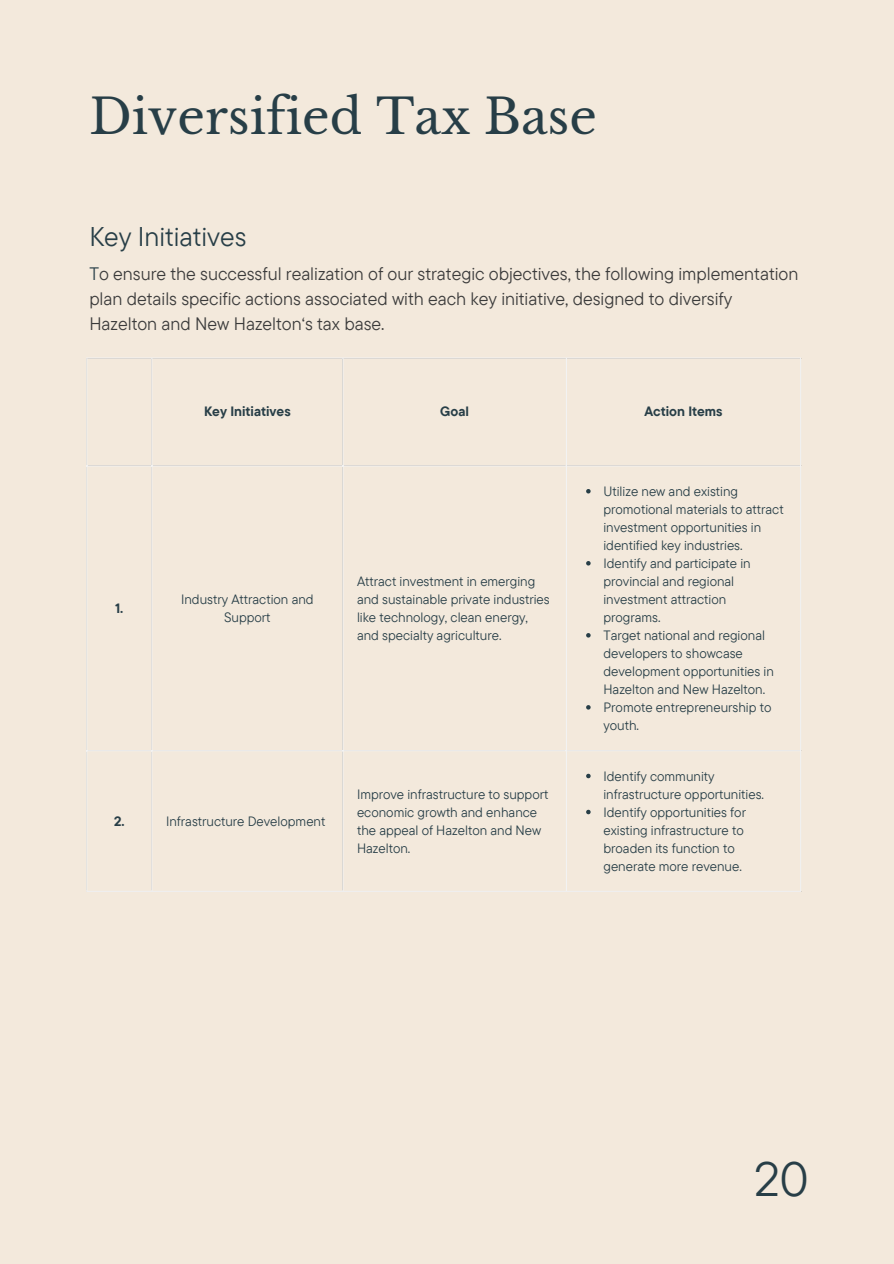
<style>
.page{position:relative;width:894px;height:1264px;background:#fff}
.page>*{position:absolute;margin:0;border:0;box-sizing:border-box;transform-origin:0 0}
.t1{font:48px "Libre Baskerville";color:#273e47}
.t2{font:48px "TT Commons Pro";color:#273e47}
.t3{font:27px "TT Commons Pro";color:#273e47}
.t4{font:18px/24.8px "TT Commons Pro";color:#3b3b3b}
.t5{font:13.5px/18px "TT Commons Pro";color:#273e47}
.t6{font:700 13.5px "TT Commons Pro";color:#273e47}
.s1{color:#273e47}
</style>
<div class="page">
<div style="left:0;top:0;width:893px;height:1263px;background:#f3e9dc"></div>
<svg style="left:586px;top:489px;width:4px;height:4px"></svg>
<svg style="left:586px;top:561px;width:4px;height:4px"></svg>
<svg style="left:586px;top:633px;width:4px;height:4px"></svg>
<svg style="left:586px;top:705px;width:4px;height:4px"></svg>
<svg style="left:586px;top:773px;width:4px;height:5px"></svg>
<svg style="left:586px;top:809px;width:4px;height:5px"></svg>
<hr style="left:86px;top:358px;width:1px;height:532px;background:#f2f2f2">
<hr style="left:151px;top:358px;width:1px;height:532px;background:#f2f2f2">
<hr style="left:342px;top:358px;width:1px;height:532px;background:#f2f2f2">
<hr style="left:565px;top:358px;width:2px;height:532px;background:#f2f2f2">
<hr style="left:799px;top:358px;width:1px;height:532px;background:#f2f2f2">
<hr style="left:86px;top:357px;width:714px;height:1px;background:#f2f2f2">
<hr style="left:86px;top:465px;width:714px;height:1px;background:#f2f2f2">
<hr style="left:86px;top:750px;width:714px;height:1px;background:#f2f2f2">
<hr style="left:86px;top:890px;width:714px;height:2px;background:#f2f2f2">
<p class="t1" style="left:89px;top:88px;width:509px">Diversified Tax Base</p>
<h1 class="t3" style="left:89px;top:219px;width:158px">Key Initiatives</h1>
<h2 class="t4" style="left:89px;top:261px;width:710px"><span class="s1">T</span>o ensure the successful realization of our strategic objectives, the following implementation plan details specific actions associated with each key initiative, designed to diversify<br>Hazelton and New Hazelton‘s tax base.</h2>
<p class="t6" style="left:204px;top:402px;width:88px">Key Initiatives</p>
<p class="t6" style="left:440px;top:402px;width:30px">Goal</p>
<p class="t6" style="left:644px;top:402px;width:80px">Action Items</p>
<p class="t6" style="left:115px;top:599px;width:10px">1.</p>
<p class="t5" style="left:181px;top:589px;width:134px;text-align:center">Industry Attraction and<br>Support</p>
<p class="t5" style="left:357px;top:571px;width:194px">Attract investment in emerging and sustainable private industries like technology, clean energy, and specialty agriculture.</p>
<p class="t6" style="left:114px;top:812px;width:12px">2.</p>
<p class="t5" style="left:166px;top:811px;width:161px">Infrastructure Development</p>
<p class="t5" style="left:357px;top:784px;width:193px">Improve infrastructure to support economic growth and enhance the appeal of Hazelton and New<br>Hazelton.</p>
<p class="t5" style="left:603px;top:481px;width:182px">Utilize new and existing promotional materials to attract investment opportunities in identified key industries.</p>
<p class="t5" style="left:603px;top:553px;width:149px">Identify and participate in provincial and regional investment attraction programs.</p>
<p class="t5" style="left:603px;top:625px;width:172px">Target national and regional developers to showcase development opportunities in<br>Hazelton and New Hazelton.</p>
<p class="t5" style="left:603px;top:697px;width:169px">Promote entrepreneurship to youth.</p>
<p class="t5" style="left:603px;top:766px;width:162px">Identify community infrastructure opportunities.</p>
<p class="t5" style="left:603px;top:802px;width:144px">Identify opportunities for existing infrastructure to broaden its function to generate more revenue.</p>
<p class="t2" style="left:754px;top:1147px;width:56px">20</p>
</div>
